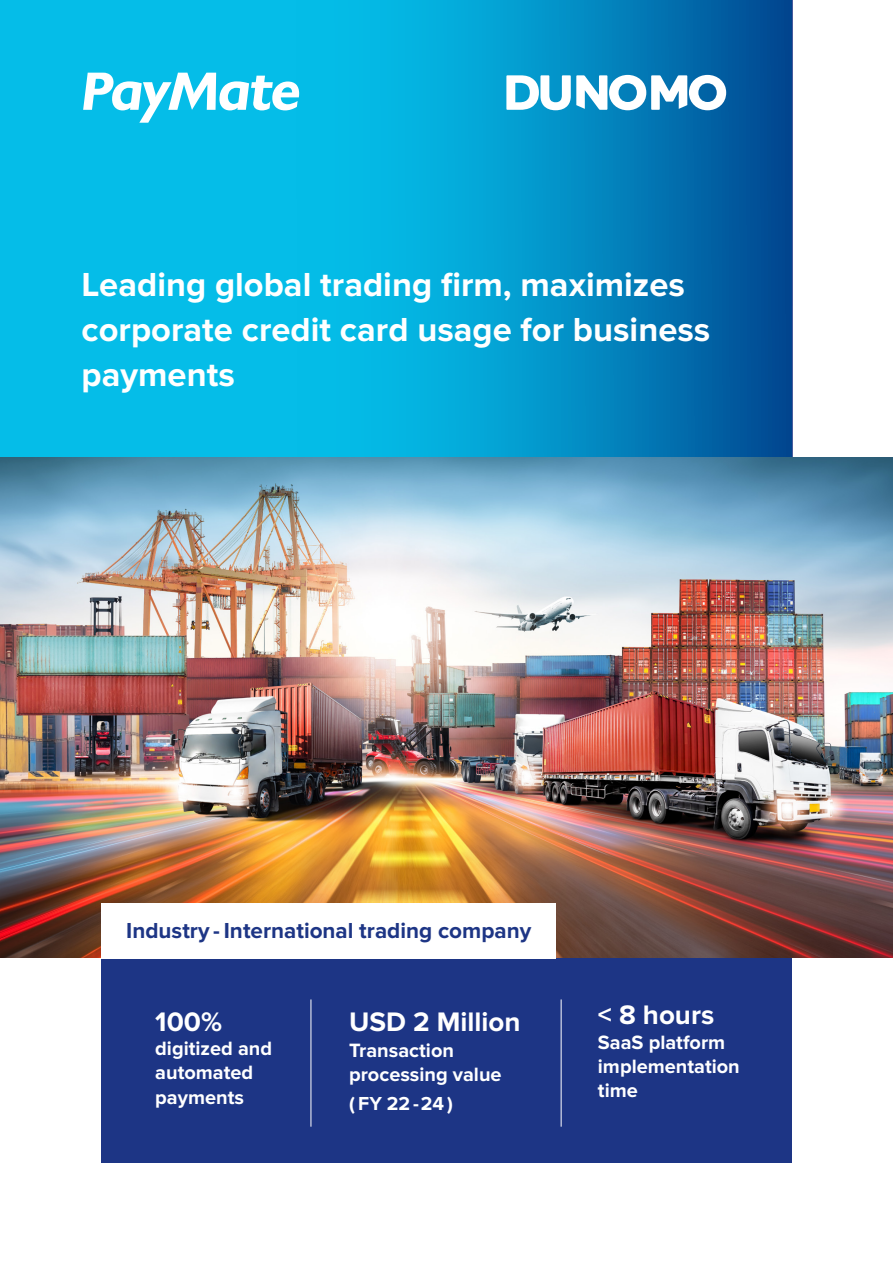
<style>
.page{position:relative;width:893px;height:1264px;background:#fff}
.page>*{position:absolute;margin:0;border:0;box-sizing:border-box;transform-origin:0 0}
.t1{font:700 34.5px/45px "Proxima Nova";color:#fff}
.t2{font:700 27.75px "Proxima Nova";color:#fff}
.t3{font:700 22.5px "Proxima Nova";color:#1d3585}
.t4{font:700 19.95px/24.3px "Proxima Nova";color:#fff}
.t5{font:700 19.5px "Proxima Nova";color:#fff}
</style>
<div class="page">
<div style="left:101px;top:936px;width:691px;height:226px;background:#1d3585"></div>
<hr style="left:311px;top:999px;width:1px;height:127px;background:#fff">
<hr style="left:561px;top:999px;width:1px;height:127px;background:#fff">
<svg style="left:0;top:0;width:792px;height:457px;background:#03a0d2"></svg>
<svg style="left:83px;top:73px;width:216px;height:50px"></svg>
<svg style="left:506px;top:75px;width:220px;height:35px"></svg>
<img style="left:0;top:457px;width:893px;height:500px">
<div style="left:101px;top:903px;width:455px;height:55px;background:#fff"></div>
<h1 class="t1" style="left:82px;top:264px;width:630px">Leading global trading firm, maximizes corporate credit card usage for business payments</h1>
<p class="t3" style="left:126px;top:917px;width:407px">Industry - International trading company</p>
<h2 class="t2" style="left:155px;top:1005px;width:68px">100%</h2>
<p class="t4" style="left:155px;top:1037px;width:118px">digitized and automated payments</p>
<h2 class="t2" style="left:349px;top:1005px;width:173px">USD 2 Million</h2>
<p class="t4" style="left:349px;top:1038px;width:154px">Transaction processing value</p>
<p class="t5" style="left:349px;top:1091px;width:105px">(FY 22-24)</p>
<h2 class="t2" style="left:598px;top:998px;width:118px">&lt; 8 hours</h2>
<p class="t4" style="left:598px;top:1030px;width:143px">SaaS platform implementation time</p>
</div>
